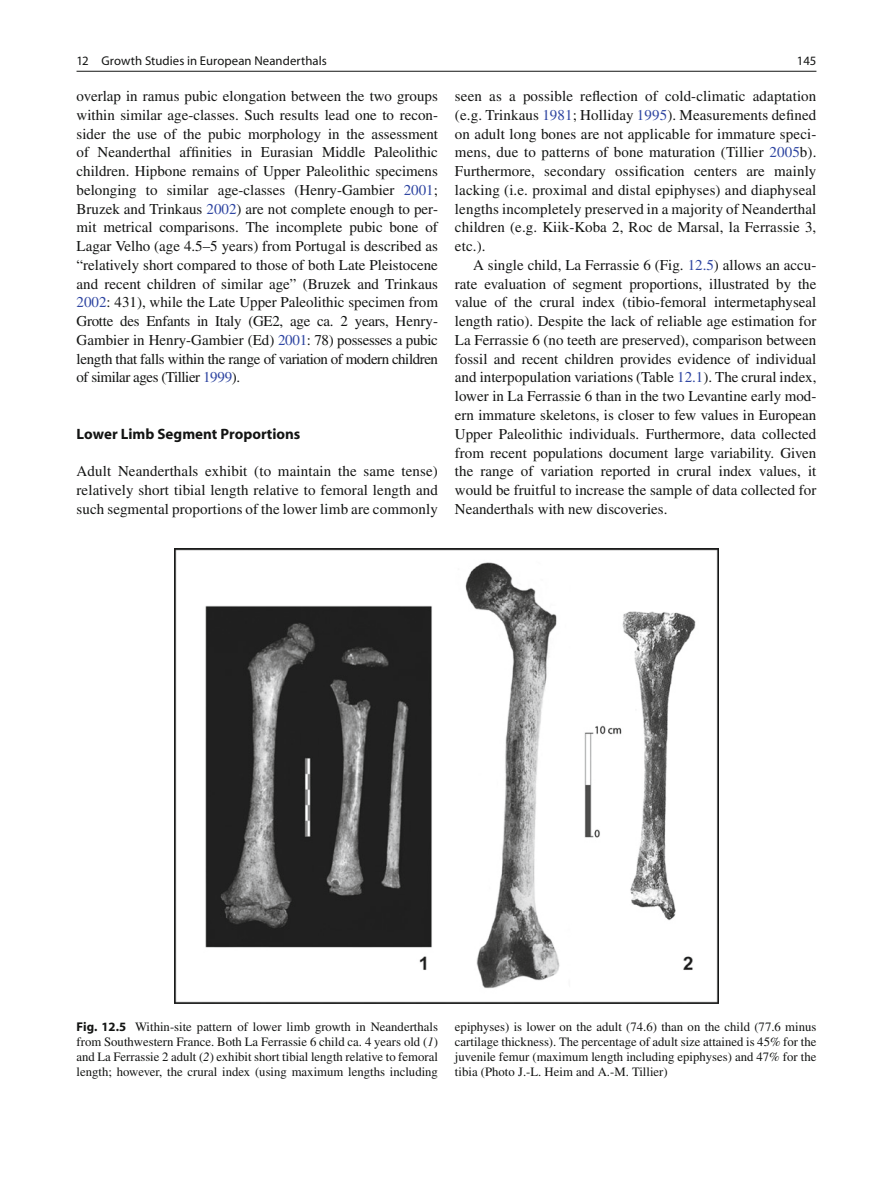
<style>
.page{position:relative;width:893px;height:1187px;background:#fff}
.page>*{position:absolute;margin:0;border:0;box-sizing:border-box;transform-origin:0 0}
.t1{font:15px/18.8px "Times";color:#131413;text-align:justify}
.t2{font:700 15px "Myriad";color:#131413}
.t3{font:12.75px/15px "Times";color:#131413;text-align:justify}
.t4{font:12.75px "Myriad";letter-spacing:.005em;color:#131413}
.s1{color:#2e45a1}
.s2{font-family:"Myriad";font-weight:700}
.s3{font-style:italic}
</style>
<div class="page">
<hr style="left:77px;top:71px;width:739px;height:1px;background:#131413">
<img style="left:174px;top:548px;width:545px;height:455px">
<p class="t4" style="left:77px;top:54px;width:252px">12 Growth Studies in European Neanderthals</p>
<p class="t4" style="left:797px;top:54px;width:21px">145</p>
<p class="t1" style="left:77px;top:87px;width:363px">overlap in ramus pubic elongation between the two groups within similar age-classes. Such results lead one to recon&shy;sider the use of the pubic morphology in the assessment of Neanderthal affinities in Eurasian Middle Paleolithic children. Hipbone remains of Upper Paleolithic specimens belonging to similar age-classes (Henry-Gambier <span class="s1">2001</span>; Bruzek and Trinkaus <span class="s1">2002</span>) are not complete enough to per&shy;mit metrical comparisons. The incomplete pubic bone of Lagar Velho (age 4.5–5 years) from Portugal is described as “relatively short compared to those of both Late Pleistocene and recent children of similar age” (Bruzek and Trinkaus <span class="s1">2002</span>: 431), while the Late Upper Paleolithic specimen from Grotte des Enfants in Italy (GE2, age ca. 2 years, Henry-Gambier in Henry-Gambier (Ed) <span class="s1">2001</span>: 78) possesses a pubic length that falls within the range of variation of modern children of similar ages (Tillier <span class="s1">1999</span>).</p>
<p class="t1" style="left:455px;top:87px;width:363px">seen as a possible reflection of cold-climatic adaptation (e.g. Trinkaus <span class="s1">1981</span>; Holliday <span class="s1">1995</span>). Measurements defined on adult long bones are not applicable for immature speci&shy;mens, due to patterns of bone maturation (Tillier <span class="s1">2005</span>b).<br>Furthermore, secondary ossification centers are mainly lacking (i.e. proximal and distal epiphyses) and diaphyseal lengths incompletely preserved in a majority of Neanderthal children (e.g. Kiik-Koba 2, Roc de Marsal, la Ferrassie 3, etc.).</p>
<p class="t1" style="left:455px;top:255px;width:363px;text-indent:18px">A single child, La Ferrassie 6 (Fig. <span class="s1">12.5</span>) allows an accu&shy;rate evaluation of segment proportions, illustrated by the value of the crural index (tibio-femoral intermetaphyseal length ratio). Despite the lack of reliable age estimation for La Ferrassie 6 (no teeth are preserved), comparison between fossil and recent children provides evidence of individual and interpopulation variations (Table <span class="s1">12.1</span>). The crural index, lower in La Ferrassie 6 than in the two Levantine early mod&shy;ern immature skeletons, is closer to few values in European Upper Paleolithic individuals. Furthermore, data collected from recent populations document large variability. Given the range of variation reported in crural index values, it would be fruitful to increase the sample of data collected for Neanderthals with new discoveries.</p>
<p class="t2" style="left:77px;top:426px;width:225px">Lower Limb Segment Proportions</p>
<p class="t1" style="left:77px;top:462px;width:363px">Adult Neanderthals exhibit (to maintain the same tense) relatively short tibial length relative to femoral length and such segmental proportions of the lower limb are commonly</p>
<p class="t3" style="left:77px;top:1019px;width:363px"><span class="s2">Fig. 12.5</span> Within-site pattern of lower limb growth in Neanderthals from Southwestern France. Both La Ferrassie 6 child ca. 4 years old (<span class="s3">1</span>) and La Ferrassie 2 adult (<span class="s3">2</span>) exhibit short tibial length relative to femoral length; however, the crural index (using maximum lengths including</p>
<p class="t3" style="left:455px;top:1019px;width:363px">epiphyses) is lower on the adult (74.6) than on the child (77.6 minus cartilage thickness). The percentage of adult size attained is 45% for the juvenile femur (maximum length including epiphyses) and 47% for the tibia (Photo J.-L. Heim and A.-M. Tillier)</p>
</div>
